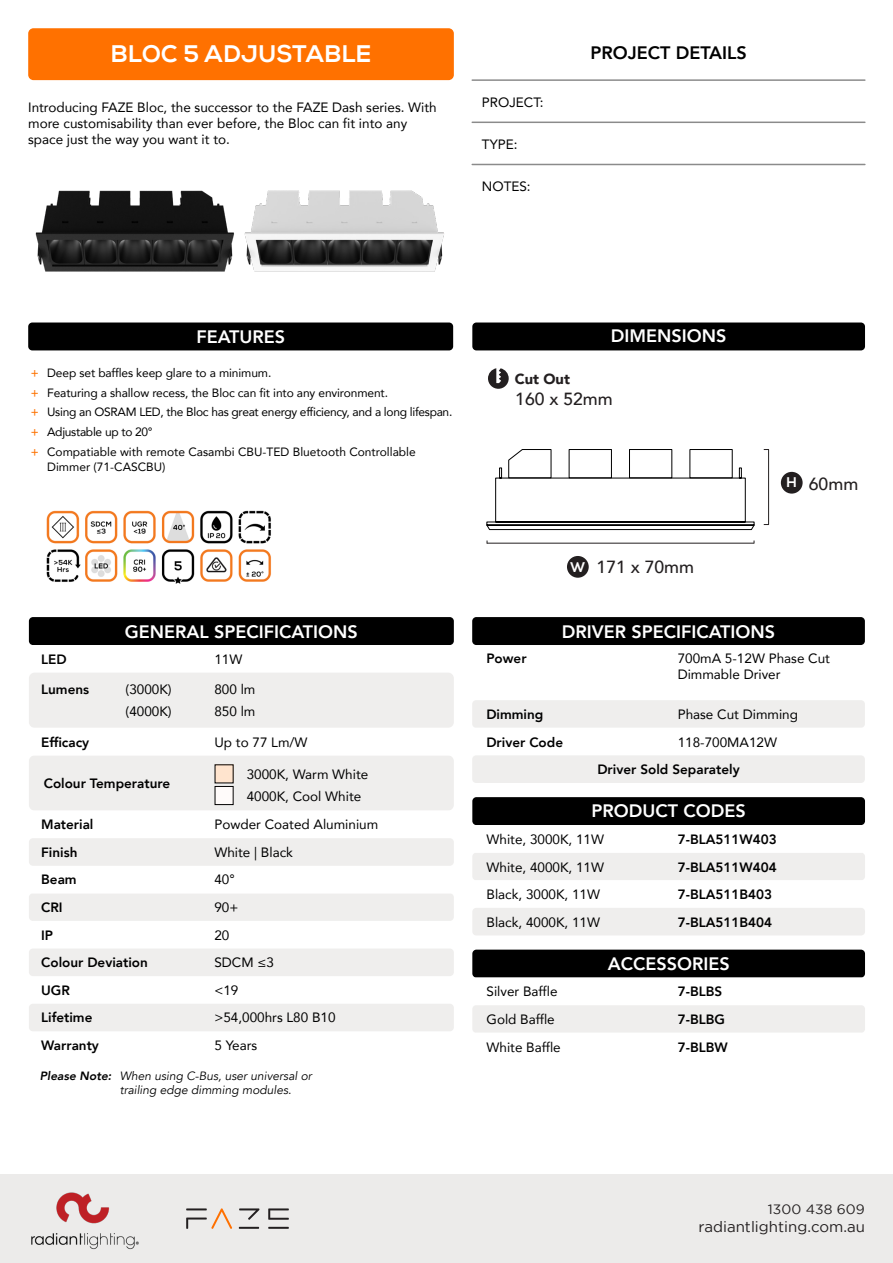
<style>
.page{position:relative;width:893px;height:1263px;background:#fff}
.page>*{position:absolute;margin:0;border:0;box-sizing:border-box;transform-origin:0 0}
.t1{font:800 24px "Nexa";color:#fff}
.t2{font:800 18px "Avenir";color:#fff}
.t3{font:800 18px "Avenir";color:#000}
.t4{font:500 17.55px "Avenir";color:#231f20}
.t5{font:15px "Gotham";color:#231f20}
.t6{font:900 14.55px "Avenir";color:#231f20}
.t7{font:13.5px/16.2px "Avenir";color:#000}
.t8{font:800 13.5px "Avenir";color:#000}
.t9{font:13.5px "Gotham";letter-spacing:.005em;color:#231f20}
.t10{font:12px/19.5px "Avenir";letter-spacing:-.01em;color:#000}
.t11{font:italic 12px/14.4px "Avenir";color:#000}
.t12{font:500 12px/19.5px "Avenir";color:#fd7200;text-align:justify}
.s1{font-family:"Nexa";font-weight:800;font-size:14.1px;color:#fff}
.s2{font-weight:800}
</style>
<div class="page">
<img style="left:46px;top:510px;width:225px;height:74px">
<div style="left:28px;top:28px;width:426px;height:52px;background:#ff7100;border-radius:5px"></div>
<hr style="left:472px;top:79px;width:393px;height:2px;background:#8b8b8b">
<hr style="left:472px;top:122px;width:393px;height:1px;background:#8b8b8b">
<hr style="left:472px;top:164px;width:393px;height:1px;background:#8b8b8b">
<div style="left:28px;top:322px;width:425px;height:28px;background:#000;border-radius:4px"></div>
<div style="left:472px;top:322px;width:393px;height:28px;background:#000;border-radius:4px"></div>
<div style="left:472px;top:617px;width:393px;height:28px;background:#000;border-radius:4px"></div>
<div style="left:472px;top:797px;width:393px;height:28px;background:#000;border-radius:4px"></div>
<div style="left:29px;top:617px;width:425px;height:28px;background:#000;border-radius:4px"></div>
<div style="left:472px;top:853px;width:393px;height:27px;background:#efeeed;border-radius:4px"></div>
<div style="left:472px;top:700px;width:393px;height:28px;background:#efeeed;border-radius:4px"></div>
<div style="left:472px;top:908px;width:393px;height:27px;background:#efeeed;border-radius:4px"></div>
<div style="left:472px;top:755px;width:393px;height:28px;background:#efeeed;border-radius:4px"></div>
<div style="left:29px;top:755px;width:425px;height:55px;background:#efeeed;border-radius:6px"></div>
<div style="left:29px;top:673px;width:425px;height:55px;background:#efeeed;border-radius:6px"></div>
<div style="left:29px;top:893px;width:425px;height:28px;background:#efeeed;border-radius:4px"></div>
<div style="left:29px;top:838px;width:425px;height:28px;background:#efeeed;border-radius:4px"></div>
<div style="left:29px;top:948px;width:425px;height:28px;background:#efeeed;border-radius:4px"></div>
<div style="left:29px;top:1004px;width:425px;height:27px;background:#efeeed;border-radius:4px"></div>
<div style="left:215px;top:765px;width:18px;height:18px;background:#ffe4ce"></div>
<div style="left:215px;top:786px;width:18px;height:18px;background:#fffbfa"></div>
<div style="left:215px;top:786px;width:18px;height:19px;border:1px solid #000"></div>
<div style="left:472px;top:950px;width:393px;height:27px;background:#000;border-radius:4px"></div>
<div style="left:472px;top:1005px;width:393px;height:28px;background:#efeeed;border-radius:4px"></div>
<svg style="left:488px;top:368px;width:21px;height:21px"></svg>
<hr style="left:768px;top:449px;width:1px;height:75px;background:#231f20">
<div style="left:781px;top:472px;width:22px;height:22px;background:#231f20;border-radius:50%"></div>
<hr style="left:487px;top:543px;width:267px;height:1px;background:#231f20">
<div style="left:567px;top:556px;width:22px;height:22px;background:#231f20;border-radius:50%"></div>
<svg style="left:486px;top:449px;width:269px;height:81px"></svg>
<img style="left:244px;top:190px;width:200px;height:82px">
<img style="left:35px;top:190px;width:199px;height:82px">
<div style="left:0;top:1174px;width:893px;height:89px;background:#ecebea"></div>
<hr style="left:268px;top:1227px;width:21px;height:2px;background:#231f20">
<svg style="left:268px;top:1208px;width:21px;height:12px"></svg>
<hr style="left:239px;top:1227px;width:20px;height:2px;background:#231f20">
<svg style="left:239px;top:1208px;width:20px;height:12px"></svg>
<svg style="left:186px;top:1208px;width:46px;height:21px"></svg>
<img style="left:31px;top:1192px;width:108px;height:58px">
<h1 class="t1" style="left:110px;top:39px;width:263px">BLOC 5 ADJUSTABLE</h1>
<p class="t7" style="left:28px;top:99px;width:410px">Introducing FAZE Bloc, the successor to the FAZE Dash series. With more customisability than ever before, the Bloc can fit into any space just the way you want it to.</p>
<p class="t7" style="left:482px;top:94px;width:63px">PROJECT:</p>
<p class="t7" style="left:482px;top:135px;width:37px">TYPE:</p>
<p class="t7" style="left:482px;top:177px;width:50px">NOTES:</p>
<h2 class="t3" style="left:590px;top:39px;width:158px">PROJECT DETAILS</h2>
<p class="t12" style="left:31px;top:363px;width:9px">+ + + + +</p>
<h2 class="t2" style="left:196px;top:323px;width:90px">FEATURES</h2>
<h2 class="t2" style="left:611px;top:322px;width:117px">DIMENSIONS</h2>
<p class="t10" style="left:47px;top:363px;width:407px">Deep set baffles keep glare to a minimum.<br>Featuring a shallow recess, the Bloc can fit into any environment.<br>Using an OSRAM LED, the Bloc has great energy efficiency, and a long lifespan.<br>Adjustable up to 20°<br>Compatiable with remote Casambi CBU-TED Bluetooth Controllable</p>
<p class="t10" style="left:47px;top:456px;width:120px">Dimmer (71-CASCBU)</p>
<p class="t6" style="left:515px;top:366px;width:57px">Cut Out</p>
<p class="t4" style="left:515px;top:384px;width:99px">160 x 52mm</p>
<p class="t4" style="left:786px;top:468px;width:73px"><span class="s1">H</span> 60mm</p>
<h2 class="t2" style="left:125px;top:617px;width:234px">GENERAL SPECIFICATIONS</h2>
<p class="t4" style="left:570px;top:552px;width:126px"><span class="s1">W</span> 171 x 70mm</p>
<h2 class="t2" style="left:562px;top:617px;width:215px">DRIVER SPECIFICATIONS</h2>
<p class="t8" style="left:41px;top:649px;width:27px">LED</p>
<p class="t7" style="left:214px;top:651px;width:30px">11W</p>
<p class="t8" style="left:41px;top:679px;width:49px">Lumens</p>
<p class="t7" style="left:214px;top:678px;width:43px;line-height:21.6px">800 lm<br>850 lm</p>
<p class="t7" style="left:126px;top:678px;width:48px;line-height:21.6px">(3000K) (4000K)</p>
<p class="t8" style="left:41px;top:731px;width:50px">Efficacy</p>
<p class="t7" style="left:214px;top:733px;width:95px">Up to 77 Lm/W</p>
<p class="t8" style="left:486px;top:648px;width:42px">Power</p>
<p class="t8" style="left:486px;top:704px;width:59px">Dimming</p>
<p class="t7" style="left:678px;top:650px;width:154px">700mA 5-12W Phase Cut<br>Dimmable Driver</p>
<p class="t7" style="left:678px;top:705px;width:122px">Phase Cut Dimming</p>
<p class="t8" style="left:486px;top:731px;width:78px">Driver Code</p>
<p class="t7" style="left:678px;top:733px;width:101px">118-700MA12W</p>
<p class="t8" style="left:44px;top:772px;width:128px">Colour Temperature</p>
<p class="t7" style="left:247px;top:763px;width:123px;line-height:21.6px">3000K, Warm White<br>4000K, Cool White</p>
<p class="t8" style="left:597px;top:758px;width:144px">Driver Sold Separately</p>
<h2 class="t2" style="left:591px;top:797px;width:156px">PRODUCT CODES</h2>
<p class="t8" style="left:41px;top:814px;width:54px">Material</p>
<p class="t7" style="left:214px;top:816px;width:165px">Powder Coated Aluminium</p>
<p class="t8" style="left:41px;top:842px;width:38px">Finish</p>
<p class="t7" style="left:214px;top:844px;width:80px">White | Black</p>
<p class="t8" style="left:41px;top:869px;width:37px">Beam</p>
<p class="t7" style="left:214px;top:871px;width:22px">40°</p>
<p class="t8" style="left:41px;top:897px;width:23px">CRI</p>
<p class="t7" style="left:214px;top:899px;width:26px">90+</p>
<p class="t8" style="left:41px;top:924px;width:14px">IP</p>
<p class="t7" style="left:214px;top:926px;width:17px">20</p>
<p class="t8" style="left:41px;top:952px;width:108px">Colour Deviation</p>
<p class="t7" style="left:214px;top:954px;width:61px">SDCM ≤3</p>
<p class="t8" style="left:41px;top:979px;width:30px">UGR</p>
<p class="t7" style="left:214px;top:981px;width:26px">&lt;19</p>
<p class="t8" style="left:41px;top:1007px;width:53px">Lifetime</p>
<p class="t7" style="left:214px;top:1009px;width:123px">&gt;54,000hrs L80 B10</p>
<p class="t8" style="left:41px;top:1035px;width:59px">Warranty</p>
<p class="t7" style="left:214px;top:1037px;width:44px">5 Years</p>
<p class="t11" style="left:120px;top:1068px;width:194px;text-indent:-80px"><span class="s2">Please Note:</span> When using C-Bus, user universal or trailing edge dimming modules.</p>
<p class="t7" style="left:486px;top:831px;width:119px">White, 3000K, 11W</p>
<p class="t8" style="left:678px;top:829px;width:100px">7-BLA511W403</p>
<p class="t7" style="left:486px;top:858px;width:119px">White, 4000K, 11W</p>
<p class="t8" style="left:678px;top:856px;width:100px">7-BLA511W404</p>
<p class="t7" style="left:486px;top:886px;width:115px">Black, 3000K, 11W</p>
<p class="t8" style="left:678px;top:884px;width:96px">7-BLA511B403</p>
<p class="t7" style="left:486px;top:913px;width:115px">Black, 4000K, 11W</p>
<p class="t8" style="left:678px;top:911px;width:96px">7-BLA511B404</p>
<h2 class="t2" style="left:608px;top:949px;width:123px">ACCESSORIES</h2>
<p class="t7" style="left:486px;top:983px;width:73px">Silver Baffle</p>
<p class="t8" style="left:678px;top:981px;width:46px">7-BLBS</p>
<p class="t7" style="left:486px;top:1011px;width:70px">Gold Baffle</p>
<p class="t8" style="left:678px;top:1009px;width:49px">7-BLBG</p>
<p class="t7" style="left:486px;top:1038px;width:76px">White Baffle</p>
<p class="t8" style="left:678px;top:1036px;width:51px">7-BLBW</p>
<p class="t9" style="left:768px;top:1202px;width:99px">1300 438 609</p>
<p class="t5" style="left:698px;top:1219px;width:168px">radiantlighting.com.au</p>
</div>
